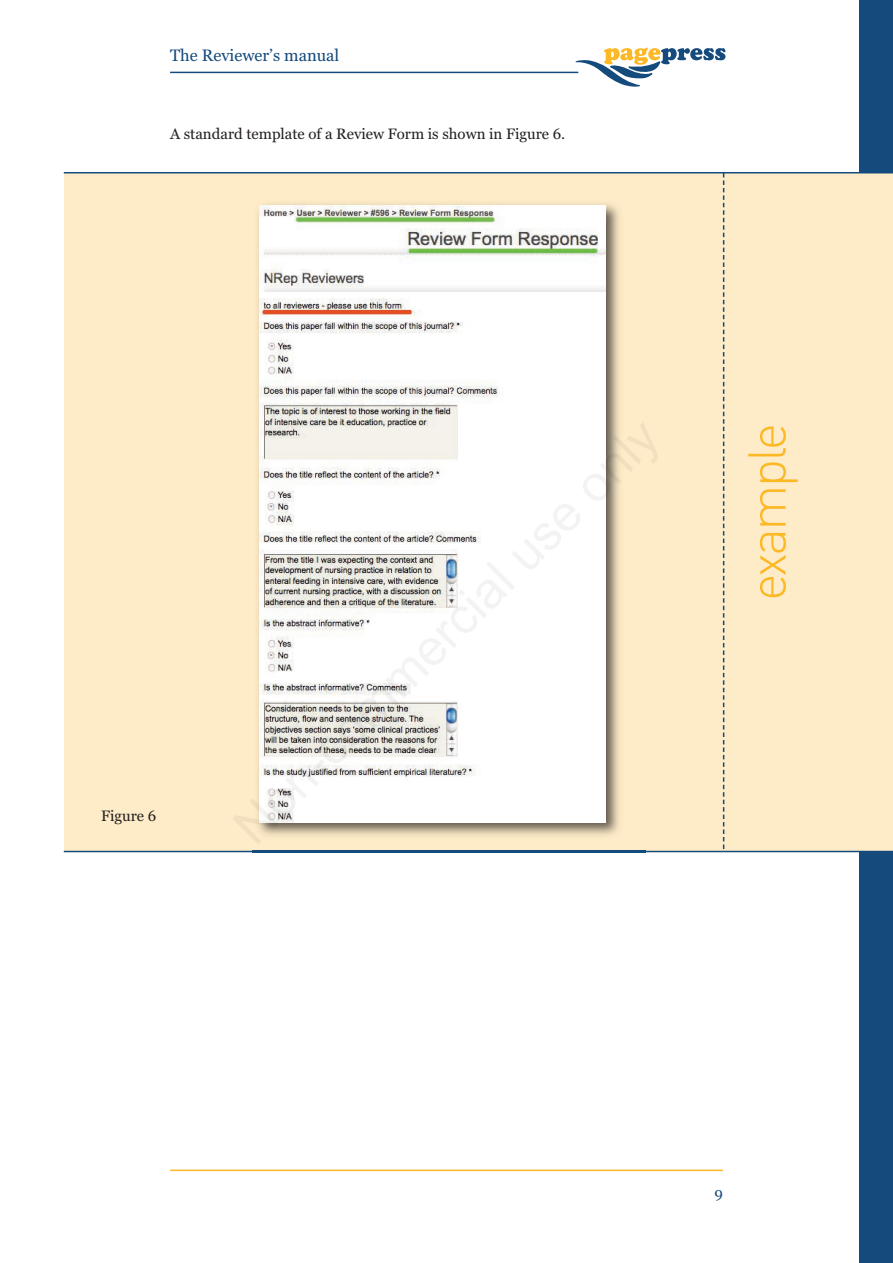
<style>
.page{position:relative;width:893px;height:1263px;background:#fff}
.page>*{position:absolute;margin:0;border:0;box-sizing:border-box;transform-origin:0 0}
.t1{font:300 52.5px "DIN";letter-spacing:-.05em;color:#fcb825}
.t2{font:16.5px "Georgia";color:#144a7c}
.t3{font:15px "Georgia";color:#231f20}
.t4{font:15px "Georgia";color:#144a7c}
</style>
<div class="page">
<hr style="left:170px;top:1169px;width:553px;height:2px;background:#fcb825">
<svg style="left:576px;top:47px;width:149px;height:40px"></svg>
<hr style="left:170px;top:72px;width:408px;height:1px;background:#144a7c">
<div style="left:859px;top:0;width:34px;height:1263px;background:#144a7c"></div>
<div style="left:64px;top:173px;width:829px;height:677px;background:#feebc7"></div>
<svg style="left:723px;top:173px;width:1px;height:676px"></svg>
<hr style="left:64px;top:851px;width:829px;height:1px;background:#144a7c">
<img style="left:253px;top:204px;width:393px;height:649px">
<img style="left:253px;top:851px;width:393px;height:1px">
<img style="left:260px;top:206px;width:345px;height:616px">
<hr style="left:64px;top:172px;width:829px;height:1px;background:#144a7c">
<p class="t2" style="left:170px;top:46px;width:171px">The Reviewer’s manual</p>
<p class="t3" style="left:170px;top:125px;width:397px">A standard template of a Review Form is shown in Figure 6.</p>
<p class="t3" style="left:101px;top:807px;width:57px">Figure 6</p>
<h1 class="t1" style="left:737px;top:601px;width:179px;rotate:-90deg">example</h1>
<p class="t4" style="left:714px;top:1184px;width:10px">9</p>
</div>
